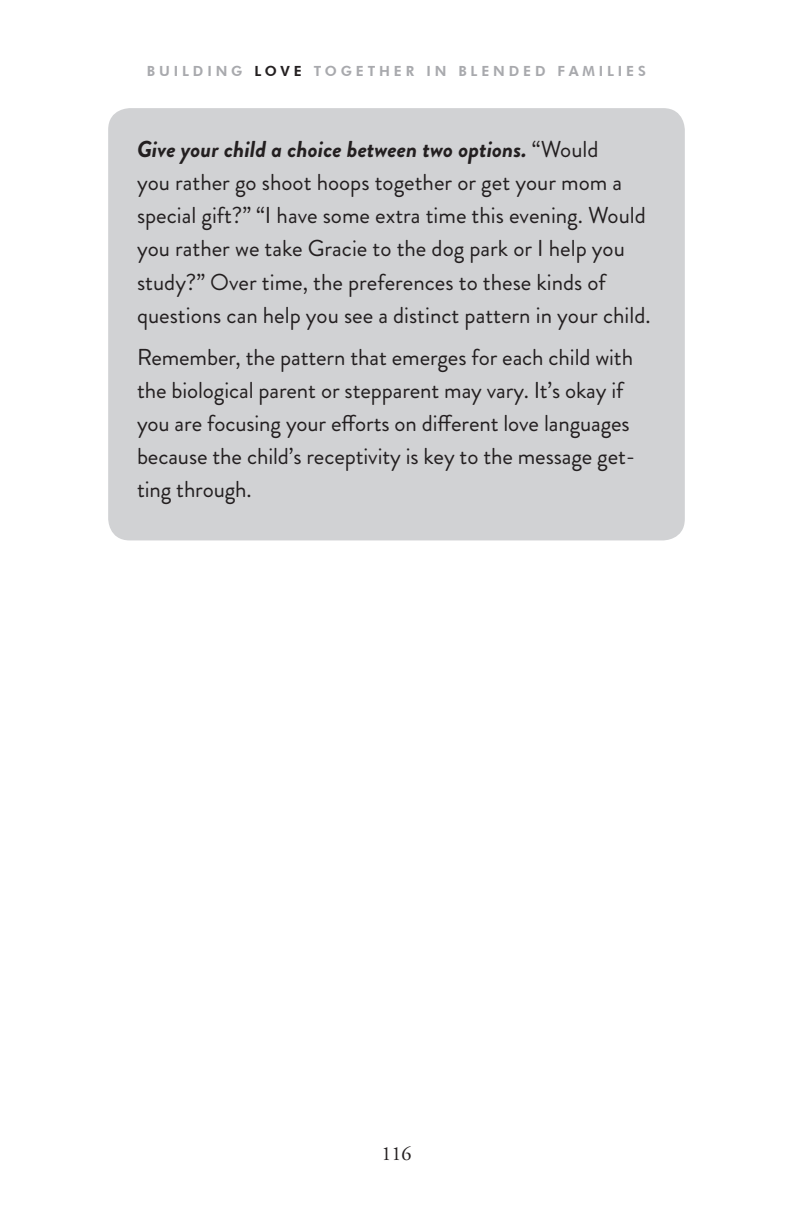
<style>
.page{position:relative;width:793px;height:1225px;background:#fff}
.page>*{position:absolute;margin:0;border:0;box-sizing:border-box;transform-origin:0 0}
.t1{font:23px/33px "Brandon Grotesque";color:#231f20}
.t2{font:20px "Adobe Garamond";color:#231f20}
.t3{font:800 14px "Futura BT";letter-spacing:.275em;color:#a8a9ad}
.s1{color:#231f20}
.s2{font-weight:700;font-style:italic}
</style>
<div class="page">
<div style="left:108px;top:108px;width:576px;height:432px;background:#d1d2d4;border-radius:22px"></div>
<p class="t3" style="left:147px;top:62px;width:500px">BUILDING <span class="s1">LOVE</span> TOGETHER IN BLENDED FAMILIES</p>
<p class="t1" style="left:137px;top:133px;width:515px"><span class="s2">Give your child a choice between two options.</span> “Would<br>you rather go shoot hoops together or get your mom a special gift?” “I have some extra time this evening. Would you rather we take Gracie to the dog park or I help you study?” Over time, the preferences to these kinds of questions can help you see a distinct pattern in your child.</p>
<p class="t1" style="left:137px;top:340px;width:499px">Remember, the pattern that emerges for each child with the biological parent or stepparent may vary. It’s okay if you are focusing your efforts on different love languages because the child’s receptivity is key to the message get&shy;ting through.</p>
<p class="t2" style="left:381px;top:1142px;width:31px">116</p>
</div>
